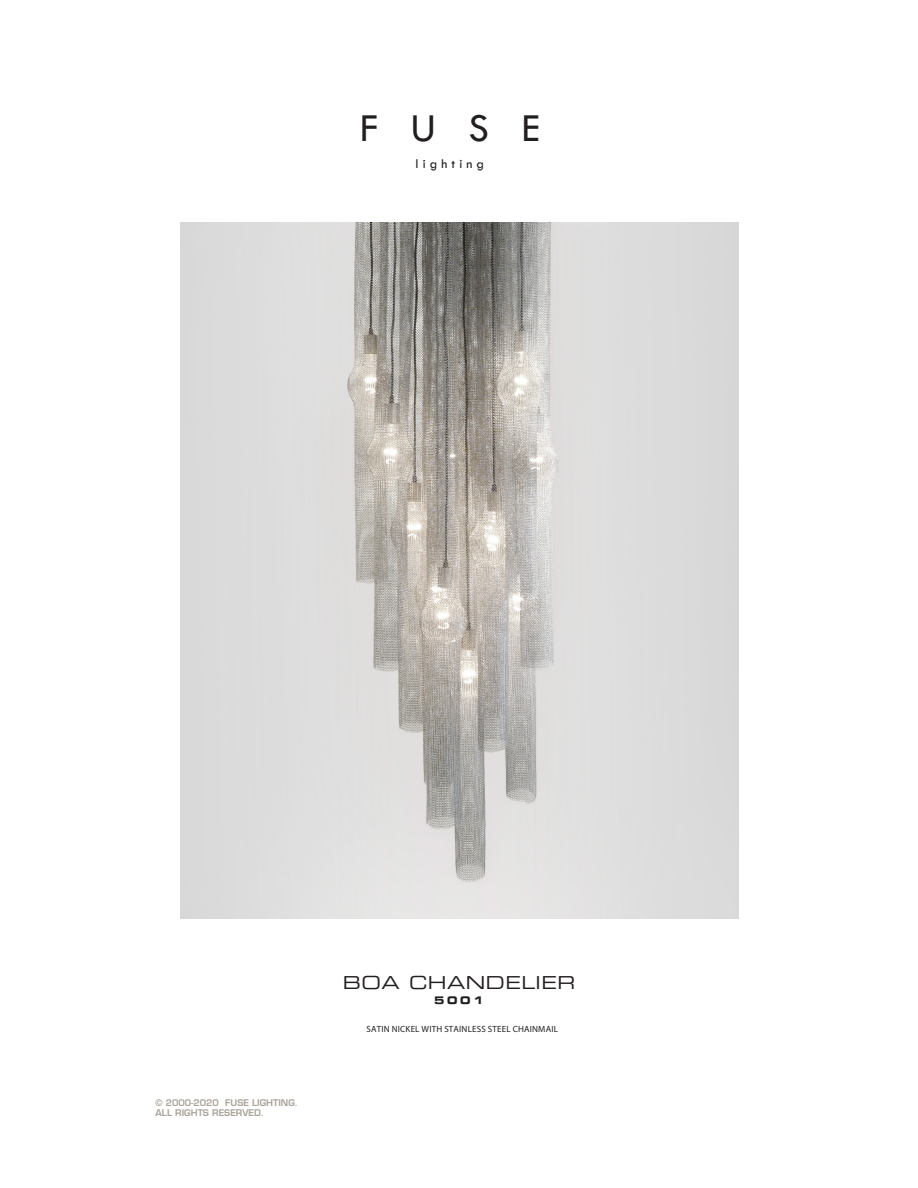
<style>
.page{position:relative;width:918px;height:1188px;background:#fff}
.page>*{position:absolute;margin:0;border:0;box-sizing:border-box;transform-origin:0 0}
.t1{font:41.1px "Tw Cen";color:#231f20}
.Product{font:18px "Eurostile LT Extended Two";letter-spacing:.025em;color:#231f20}
.t2{font:13.65px "Tw Cen";letter-spacing:.3em;color:#231f20}
.Number{font:10.5px "Eurostile LT Bold Extended Two";color:#231f20}
.t3{font:600 9px/10.8px "Eurostile LT";color:#aba399}
.Front_Caption{font:9px "Myriad Pro";letter-spacing:.02em;color:#231f20}
</style>
<div class="page">
<img style="left:180px;top:222px;width:558px;height:697px">
<h1 class="t1" style="left:360px;top:103px;width:181px">FUSE</h1>
<h3 class="t2" style="left:416px;top:155px;width:70px">lighting</h3>
<p class="t3" style="left:156px;top:1097px;width:144px">© 2000-2020 FUSE LIGHTING.<br>ALL RIGHTS RESERVED.</p>
<p class="Product" style="left:343px;top:970px;width:234px">BOA CHANDELIER</p>
<p class="Number" style="left:434px;top:992px;width:51px">5001</p>
<p class="Front_Caption" style="left:366px;top:1023px;width:193px">SATIN NICKEL WITH STAINLESS STEEL CHAINMAIL</p>
</div>
